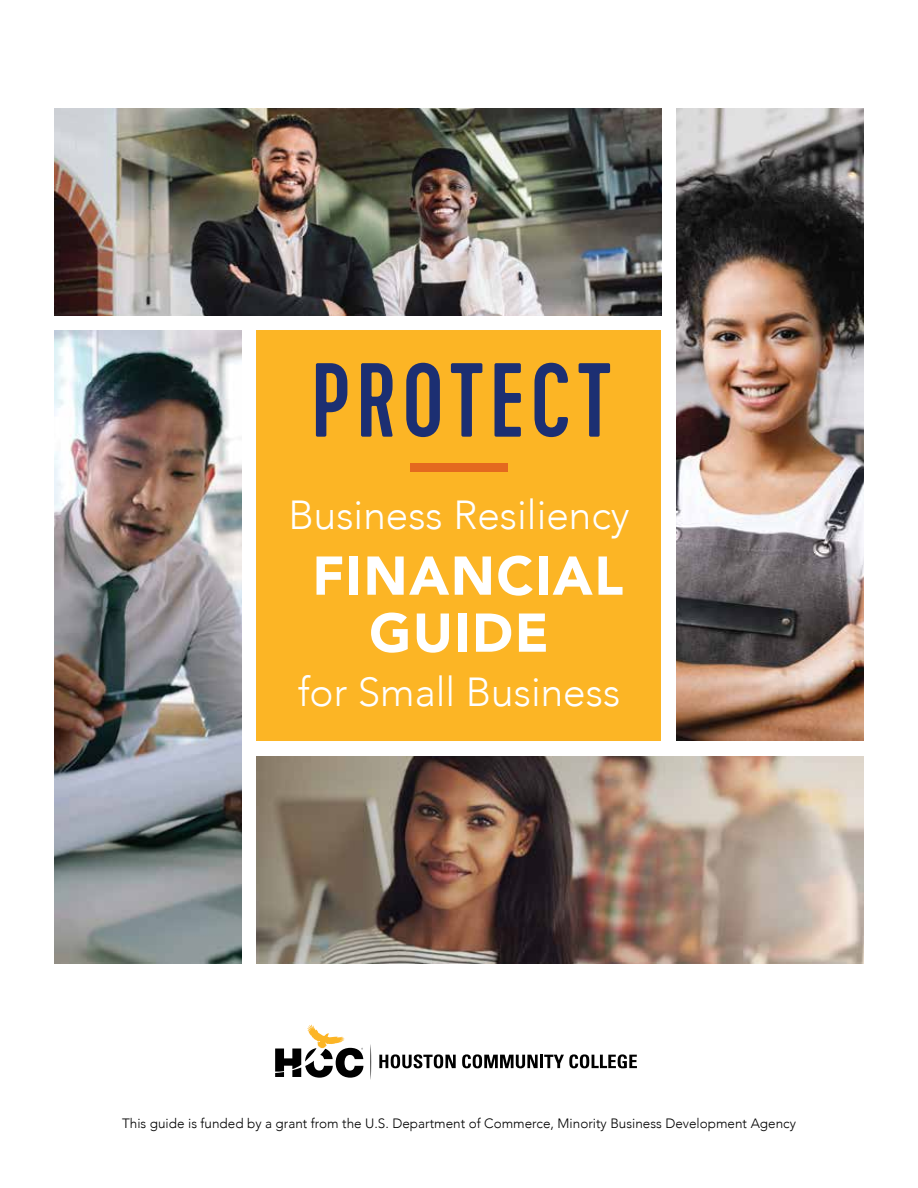
<style>
.page{position:relative;width:918px;height:1188px;background:#fff}
.page>*{position:absolute;margin:0;border:0;box-sizing:border-box;transform-origin:0 0}
.t1{font:500 105px "Cervo";letter-spacing:.05em;color:#1c2f72}
.t2{font:900 54px/57px "Avenir";letter-spacing:.03em;color:#fff;text-align:center}
.t3{font:300 40.5px "Avenir";color:#fff}
.t4{font:300 13.5px "Avenir";color:#000}
</style>
<div class="page">
<div style="left:256px;top:330px;width:406px;height:411px;background:#fcb525"></div>
<img style="left:54px;top:108px;width:608px;height:207px">
<img style="left:256px;top:756px;width:608px;height:207px">
<img style="left:676px;top:108px;width:188px;height:633px">
<img style="left:54px;top:331px;width:188px;height:632px">
<svg style="left:275px;top:1024px;width:88px;height:54px"></svg>
<svg style="left:370px;top:1044px;width:1px;height:36px"></svg>
<svg style="left:379px;top:1054px;width:77px;height:14px"></svg>
<svg style="left:462px;top:1054px;width:175px;height:14px"></svg>
<div style="left:410px;top:463px;width:98px;height:9px;background:#e4691f"></div>
<h1 class="t1" style="left:311px;top:339px;width:303px">PROTECT</h1>
<h3 class="t3" style="left:288px;top:491px;width:343px">Business Resiliency</h3>
<h2 class="t2" style="left:312px;top:546px;width:312px">FINANCIAL<br>GUIDE</h2>
<h3 class="t3" style="left:298px;top:668px;width:324px">for Small Business</h3>
<p class="t4" style="left:122px;top:1115px;width:675px">This guide is funded by a grant from the U.S. Department of Commerce, Minority Business Development Agency</p>
</div>
